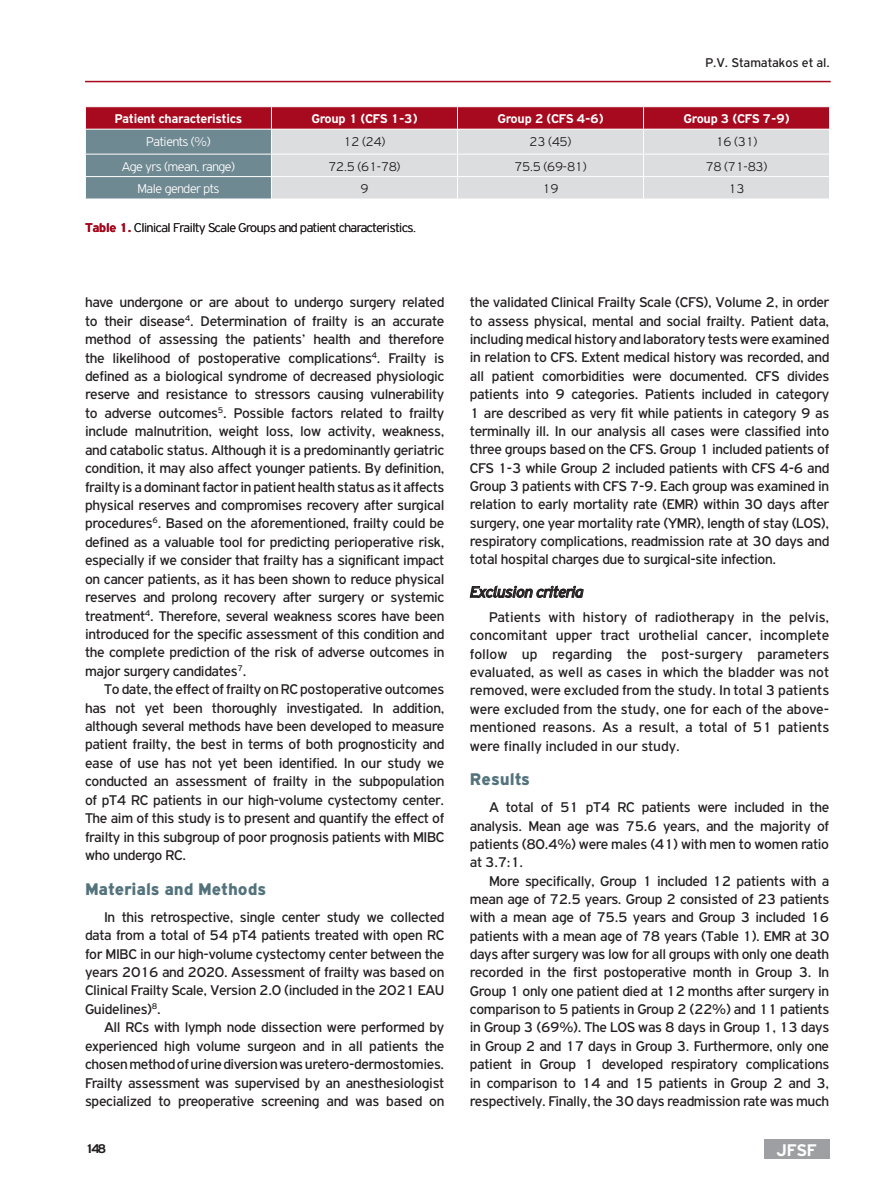
<style>
.page{position:relative;width:893px;height:1191px;background:#fff}
.page>*{position:absolute;margin:0;border:0;box-sizing:border-box;transform-origin:0 0}
.TITLE_BOLD{font:900 18px "PF Highway Gothic";color:#53737c}
.t1{font:700 18px "PF Highway Gothic";color:#fff}
.TITLE_ITALIC{font:italic 16.5px "PF Highway Gothic";letter-spacing:-.02em;color:#231f20}
.t2{font:15px/18.5px "PF Highway Gothic";letter-spacing:-.02em;color:#231f20;text-align:justify}
.LEGEND{font:300 13.5px "PF Highway Gothic";letter-spacing:-.02em;color:#231f20}
.LEGEND-2{font:700 13.5px "PF Highway Gothic";letter-spacing:-.02em;color:#fff}
.LEGEND-3{font:300 13.5px "PF Highway Gothic";letter-spacing:-.02em;color:#fff}
.t3{font:13.5px "PF Highway Gothic";color:#231f20}
.t4{font:700 13.5px "PF Highway Gothic";color:#231f20}
.s1{font-weight:700;color:#a7091e}
</style>
<div class="page">
<div style="left:764px;top:1139px;width:65px;height:19px;background:#9d9fa2"></div>
<hr style="left:85px;top:81px;width:746px;height:1px;background:#a7091e">
<svg style="left:470px;top:585px;width:114px;height:13px"></svg>
<svg style="left:85px;top:107px;width:745px;height:92px;background:#bd9ea5"></svg>
<p class="t3" style="left:705px;top:56px;width:126px">P.V. Stamatakos et al.</p>
<p class="LEGEND-2" style="left:115px;top:111px;width:129px">Patient characteristics</p>
<p class="LEGEND-2" style="left:311px;top:111px;width:108px">Group 1 (CFS 1-3)</p>
<p class="LEGEND-2" style="left:497px;top:111px;width:108px">Group 2 (CFS 4-6)</p>
<p class="LEGEND-2" style="left:683px;top:111px;width:108px">Group 3 (CFS 7-9)</p>
<p class="LEGEND-3" style="left:146px;top:134px;width:66px">Patients (%)</p>
<p class="LEGEND" style="left:344px;top:134px;width:43px">12 (24)</p>
<p class="LEGEND" style="left:530px;top:134px;width:43px">23 (45)</p>
<p class="LEGEND" style="left:716px;top:134px;width:43px">16 (31)</p>
<p class="LEGEND-3" style="left:122px;top:159px;width:115px">Age yrs (mean, range)</p>
<p class="LEGEND" style="left:328px;top:159px;width:74px">72.5 (61-78)</p>
<p class="LEGEND" style="left:514px;top:159px;width:74px">75.5 (69-81)</p>
<p class="LEGEND" style="left:706px;top:159px;width:63px">78 (71-83)</p>
<p class="LEGEND-3" style="left:137px;top:181px;width:83px">Male gender pts</p>
<p class="LEGEND" style="left:360px;top:181px;width:10px">9</p>
<p class="LEGEND" style="left:543px;top:181px;width:17px">19</p>
<p class="LEGEND" style="left:729px;top:181px;width:17px">13</p>
<p class="LEGEND" style="left:85px;top:221px;width:333px"><span class="s1">Table 1.</span> Clinical Frailty Scale Groups and patient characteristics.</p>
<p class="LEGEND-2" style="left:91px;top:111px;width:129px">Patien characteristics</p>
<p class="LEGEND-3" style="left:91px;top:159px;width:115px">Age yrs (mean, range)</p>
<p class="t2" style="left:85px;top:293px;width:361px">have undergone or are about to undergo surgery related to their disease<sup>4</sup>. Determination of frailty is an accurate method of assessing the patients’ health and therefore the likelihood of postoperative complications<sup>4</sup>. Frailty is defined as a biological syndrome of decreased physiologic reserve and resistance to stressors causing vulnerability to adverse outcomes<sup>5</sup>. Possible factors related to frailty include malnutrition, weight loss, low activity, weakness, and catabolic status. Although it is a predominantly geriatric condition, it may also affect younger patients. By definition, frailty is a dominant factor in patient health status as it affects physical reserves and compromises recovery after surgical procedures<sup>6</sup>. Based on the aforementioned, frailty could be defined as a valuable tool for predicting perioperative risk, especially if we consider that frailty has a significant impact on cancer patients, as it has been shown to reduce physical reserves and prolong recovery after surgery or systemic treatment<sup>4</sup>. Therefore, several weakness scores have been introduced for the specific assessment of this condition and the complete prediction of the risk of adverse outcomes in major surgery candidates<sup>7</sup>.</p>
<p class="t2" style="left:85px;top:680px;width:361px;text-indent:19px">To date, the effect of frailty on RC postoperative outcomes has not yet been thoroughly investigated. In addition, although several methods have been developed to measure patient frailty, the best in terms of both prognosticity and ease of use has not yet been identified. In our study we conducted an assessment of frailty in the subpopulation of pT4 RC patients in our high-volume cystectomy center.<br>The aim of this study is to present and quantify the effect of frailty in this subgroup of poor prognosis patients with MIBC who undergo RC.</p>
<p class="TITLE_BOLD" style="left:85px;top:879px;width:183px">Materials and Methods</p>
<p class="t2" style="left:85px;top:907px;width:361px;text-indent:19px">In this retrospective, single center study we collected data from a total of 54 pT4 patients treated with open RC for MIBC in our high-volume cystectomy center between the years 2016 and 2020. Assessment of frailty was based on Clinical Frailty Scale, Version 2.0 (included in the 2021 EAU Guidelines)<sup>8</sup>.</p>
<p class="t2" style="left:85px;top:1018px;width:361px;text-indent:19px">All RCs with lymph node dissection were performed by experienced high volume surgeon and in all patients the chosen method of urine diversion was uretero-dermostomies.<br>Frailty assessment was supervised by an anesthesiologist specialized to preoperative screening and was based on</p>
<p class="t2" style="left:470px;top:293px;width:361px">the validated Clinical Frailty Scale (CFS), Volume 2, in order to assess physical, mental and social frailty. Patient data, including medical history and laboratory tests were examined in relation to CFS. Extent medical history was recorded, and all patient comorbidities were documented. CFS divides patients into 9 categories. Patients included in category 1 are described as very fit while patients in category 9 as terminally ill. In our analysis all cases were classified into three groups based on the CFS. Group 1 included patients of CFS 1-3 while Group 2 included patients with CFS 4-6 and Group 3 patients with CFS 7-9. Each group was examined in relation to early mortality rate (EMR) within 30 days after surgery, one year mortality rate (YMR), length of stay (LOS), respiratory complications, readmission rate at 30 days and total hospital charges due to surgical-site infection.</p>
<p class="TITLE_ITALIC" style="left:470px;top:583px;width:115px">Exclusion criteria</p>
<p class="t2" style="left:470px;top:608px;width:361px;text-indent:19px">Patients with history of radiotherapy in the pelvis, concomitant upper tract urothelial cancer, incomplete follow up regarding the post-surgery parameters evaluated, as well as cases in which the bladder was not removed, were excluded from the study. In total 3 patients were excluded from the study, one for each of the above&shy;mentioned reasons. As a result, a total of 51 patients were finally included in our study.</p>
<p class="TITLE_BOLD" style="left:470px;top:769px;width:61px">Results</p>
<p class="t2" style="left:470px;top:798px;width:361px;text-indent:19px">A total of 51 pT4 RC patients were included in the analysis. Mean age was 75.6 years, and the majority of patients (80.4%) were males (41) with men to women ratio at 3.7:1.</p>
<p class="t2" style="left:470px;top:871px;width:361px;text-indent:19px">More specifically, Group 1 included 12 patients with a mean age of 72.5 years. Group 2 consisted of 23 patients with a mean age of 75.5 years and Group 3 included 16 patients with a mean age of 78 years (Table 1). EMR at 30 days after surgery was low for all groups with only one death recorded in the first postoperative month in Group 3. In Group 1 only one patient died at 12 months after surgery in comparison to 5 patients in Group 2 (22%) and 11 patients in Group 3 (69%). The LOS was 8 days in Group 1, 13 days in Group 2 and 17 days in Group 3. Furthermore, only one patient in Group 1 developed respiratory complications in comparison to 14 and 15 patients in Group 2 and 3, respectively. Finally, the 30 days readmission rate was much</p>
<p class="t4" style="left:85px;top:1140px;width:23px">148</p>
<p class="t1" style="left:776px;top:1140px;width:42px">JFSF</p>
</div>
